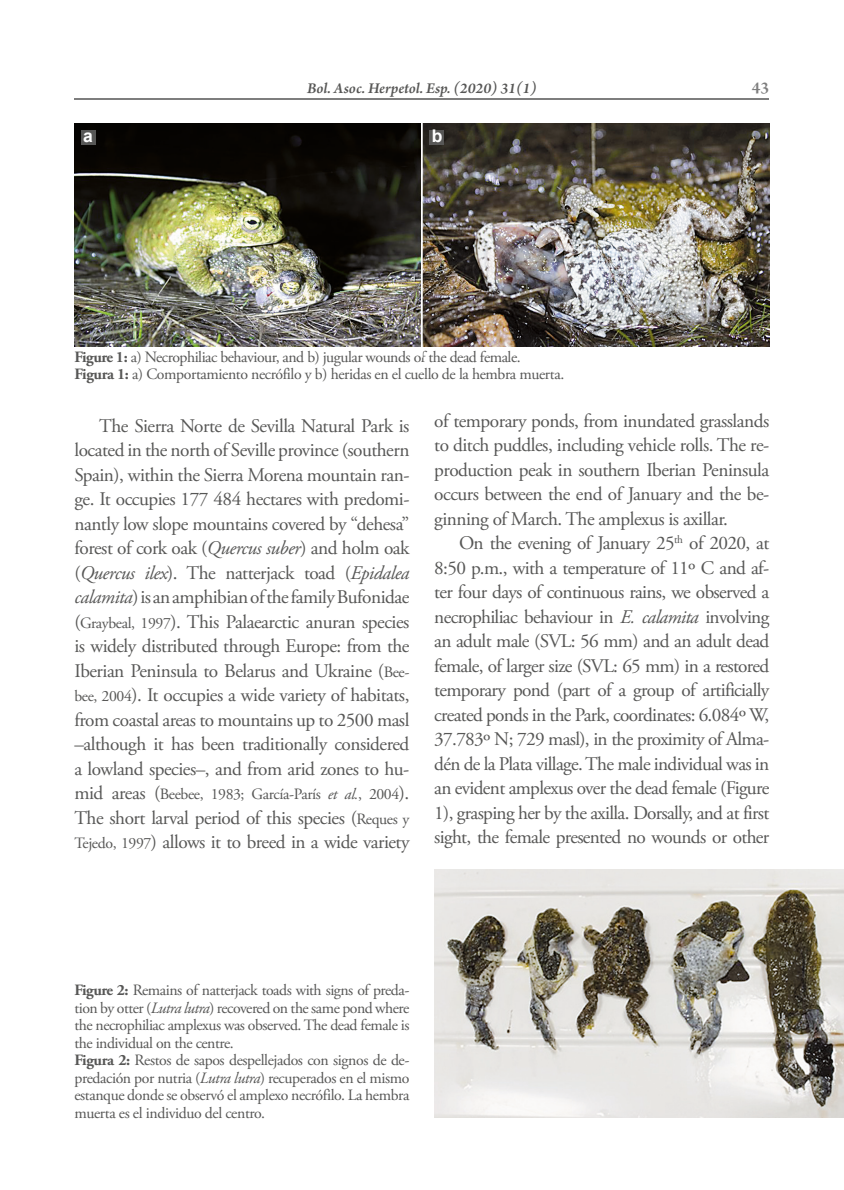
<style>
.page{position:relative;width:844px;height:1190px;background:#fff}
.page>*{position:absolute;margin:0;border:0;box-sizing:border-box;transform-origin:0 0}
.t1{font:19.25px/24.5px "Adobe Garamond Pro";letter-spacing:-.025em;color:#575756;text-align:justify}
.t2{font:600 17.5px "Arno Pro";color:#7e7e7e}
.t3{font:700 17.5px "Arial";color:#fff}
.t4{font:15.75px/17.5px "Adobe Garamond Pro";letter-spacing:-.025em;color:#575756}
.t5{font:italic 600 15.75px "Arno Pro";color:#575756}
.s1{font-weight:700}
.s2{font-style:italic}
.s3{font-size:15.75px}
.s4{font-size:19.25px}
</style>
<div class="page">
<hr style="left:74px;top:99px;width:695px;height:1px;background:#7e7e7e">
<img style="left:435px;top:870px;width:409px;height:248px">
<img style="left:74px;top:123px;width:695px;height:224px">
<div style="left:81px;top:130px;width:14px;height:15px;background:#575756"></div>
<div style="left:429px;top:130px;width:15px;height:15px;background:#575756"></div>
<hr style="left:421px;top:114px;width:2px;height:244px;background:#fff">
<p class="t5" style="left:307px;top:78px;width:231px">Bol. Asoc. Herpetol. Esp. (2020) 31(1)</p>
<p class="t2" style="left:751px;top:76px;width:19px">43</p>
<p class="t3" style="left:83px;top:127px;width:11px">a</p>
<p class="t3" style="left:432px;top:127px;width:12px">b</p>
<p class="t4" style="left:74px;top:349px;width:491px"><span class="s1">Figure 1:</span> a) Necrophiliac behaviour, and b) jugular wounds of the dead female.<br><span class="s1">Figura 1:</span> a) Comportamiento necrófilo y b) heridas en el cuello de la hembra muerta.</p>
<p class="t1" style="left:74px;top:415px;width:336px;text-indent:25px">The Sierra Norte de Sevilla Natural Park is located in the north of Seville province (southern Spain), within the Sierra Morena mountain ran&shy;ge. It occupies 177 484 hectares with predomi&shy;nantly low slope mountains covered by “dehesa” forest of cork oak (<span class="s2">Quercus suber</span>) and holm oak (<span class="s2">Quercus ilex</span>). The natterjack toad (<span class="s2">Epidalea calamita</span>) is an amphibian of the family Bufonidae (<span class="s3">Graybeal, 1997</span>). This Palaearctic anuran species is widely distributed through Europe: from the Iberian Peninsula to Belarus and Ukraine (<span class="s3">Bee&shy;bee, 2004</span>). It occupies a wide variety of habitats, from coastal areas to mountains up to 2500 masl –although it has been traditionally considered a lowland species–, and from arid zones to hu-</p>
<p class="t4" style="left:74px;top:787px;width:336px"><span class="s4">mid areas (</span>Beebee, 1983; García-París <span class="s2">et al.</span>, 2004<span class="s4">).</span></p>
<p class="t1" style="left:74px;top:807px;width:336px">The short larval period of this species (<span class="s3">Reques y<br>Tejedo, 1997</span>) allows it to breed in a wide variety</p>
<p class="t1" style="left:434px;top:410px;width:336px">of temporary ponds, from inundated grasslands to ditch puddles, including vehicle rolls. The re&shy;production peak in southern Iberian Peninsula occurs between the end of January and the be&shy;ginning of March. The amplexus is axillar.</p>
<p class="t1" style="left:434px;top:533px;width:336px;text-indent:25px">On the evening of January 25<sup>th</sup> of 2020, at 8:50 p.m., with a temperature of 11º C and af&shy;ter four days of continuous rains, we observed a necrophiliac behaviour in <span class="s2">E. calamita</span> involving an adult male (SVL: 56 mm) and an adult dead female, of larger size (SVL: 65 mm) in a restored temporary pond (part of a group of artificially created ponds in the Park, coordinates: 6.084º W, 37.783º N; 729 masl), in the proximity of Alma&shy;dén de la Plata village. The male individual was in an evident amplexus over the dead female (Figure 1), grasping her by the axilla. Dorsally, and at first sight, the female presented no wounds or other</p>
<p class="t4" style="left:74px;top:983px;width:336px"><span class="s1">Figure 2:</span> Remains of natterjack toads with signs of preda&shy;tion by otter (<span class="s2">Lutra lutra</span>) recovered on the same pond where the necrophiliac amplexus was observed. The dead female is the individual on the centre.<br><span class="s1">Figura 2:</span> Restos de sapos despellejados con signos de de&shy;predación por nutria (<span class="s2">Lutra lutra</span>) recuperados en el mismo estanque donde se observó el amplexo necrófilo. La hembra muerta es el individuo del centro.</p>
</div>
